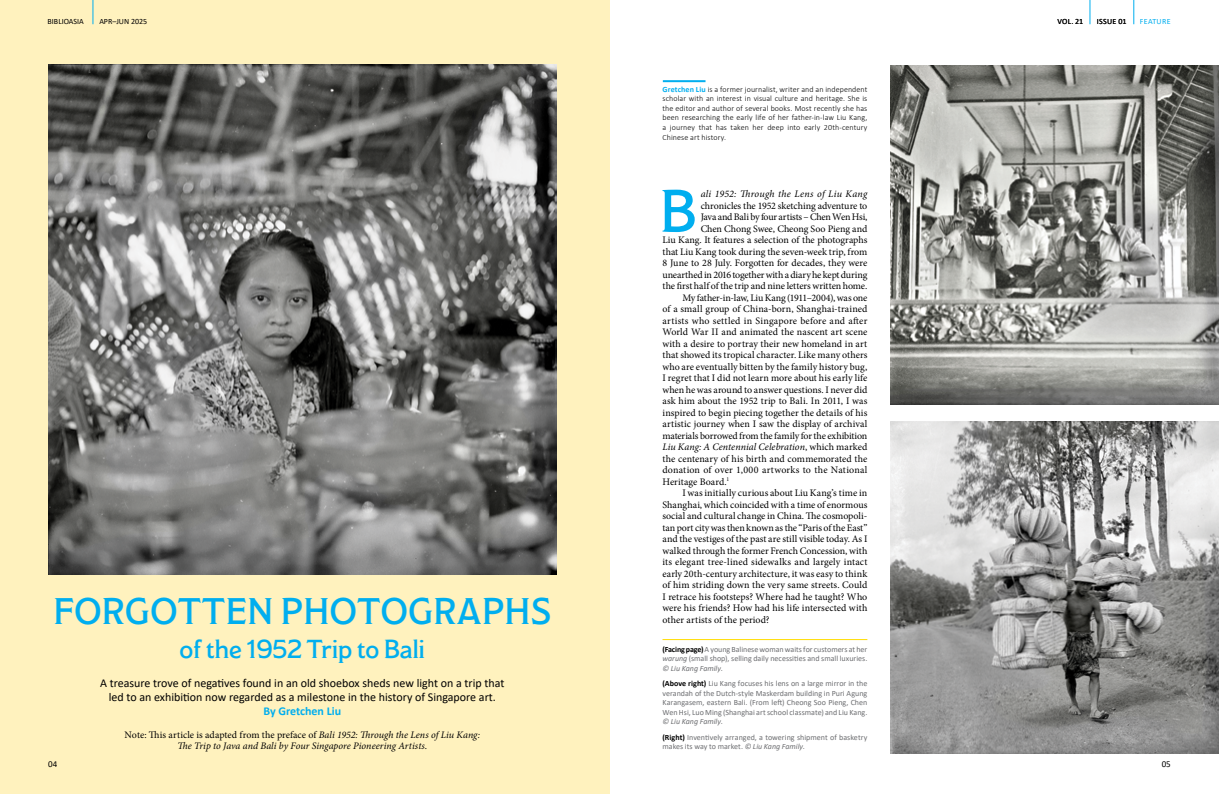
<style>
.page{position:relative;width:1219px;height:794px;background:#fff}
.page>*{position:absolute;margin:0;border:0;box-sizing:border-box;transform-origin:0 0}
.t1{font:300 59.3px "Modesto Text";color:#00aeef}
.t2{font:300 37px "Modesto Text";letter-spacing:.02em;color:#00aeef}
.t3{font:300 26px "Modesto Text";color:#00aeef}
.t4{font:12px/14px "Calibri";color:#000;text-align:center}
.t5{font:700 12px "Calibri";color:#00aeef}
.t6{font:10px "Minion Pro";color:#000}
.t7{font:italic 10px/11.5px "Minion Pro";letter-spacing:.005em;color:#000;text-align:center}
.t8{font:10px "Minion Pro";letter-spacing:.02em;color:#000}
.t9{font:10px "Minion Pro";letter-spacing:-.02em;color:#000}
.t10{font:italic 10px "Minion Pro";letter-spacing:.025em;color:#000}
.t11{font:9px "Calibri";color:#000}
.t12{font:8px/9.6px "Calibri";color:#6d6e71;text-align:justify}
.t13{font:300 8px/9.6px "Calibri";letter-spacing:.01em;color:#000;text-align:justify}
.t14{font:8px "Calibri";color:#000}
.t15{font:8px "Calibri";letter-spacing:.04em;color:#00aeef}
.s1{font-style:normal}
.s2{font-weight:700;color:#00aeef}
.s3{font-weight:700;color:#000}
.s4{font-style:italic}
</style>
<div class="page">
<div style="left:0;top:0;width:609px;height:794px;background:#fff2be"></div>
<img style="left:890px;top:66px;width:329px;height:338px">
<hr style="left:662px;top:639px;width:205px;height:1px;background:#fd0">
<img style="left:890px;top:421px;width:329px;height:332px">
<hr style="left:663px;top:80px;width:42px;height:2px;background:#00aeef">
<svg style="left:93px;top:0;width:1px;height:24px"></svg>
<svg style="left:1090px;top:0;width:1px;height:24px"></svg>
<svg style="left:1133px;top:0;width:1px;height:24px"></svg>
<img style="left:48px;top:65px;width:508px;height:509px">
<p class="t14" style="left:99px;top:16px;width:49px">APR–JUN 2025</p>
<p class="t14" style="left:1057px;top:16px;width:27px">VOL. 21</p>
<p class="t14" style="left:1097px;top:16px;width:31px">ISSUE 01</p>
<p class="t14" style="left:48px;top:16px;width:38px">BIBLIOASIA</p>
<p class="t15" style="left:1140px;top:16px;width:32px">FEATURE</p>
<h2 class="t2" style="left:54px;top:592px;width:499px">FORGOTTEN PHOTOGRAPHS</h2>
<h3 class="t3" style="left:180px;top:635px;width:247px">of the 1952 Trip to Bali</h3>
<p class="t4" style="left:100px;top:675px;width:406px">A treasure trove of negatives found in an old shoebox sheds new light on a trip that led to an exhibition now regarded as a milestone in the history of Singapore art.</p>
<p class="t5" style="left:263px;top:702px;width:79px">By Gretchen Liu</p>
<p class="t7" style="left:125px;top:729px;width:357px"><span class="s1">Note: This article is adapted from the preface of</span> Bali 1952: Through the Lens of Liu Kang:<br>The Trip to Java and Bali by Four Singapore Pioneering Artists<span class="s1">.</span></p>
<p class="t13" style="left:662px;top:84px;width:206px"><span class="s2">Gretchen Liu</span> is a former journalist, writer and an independent scholar with an interest in visual culture and heritage. She is the editor and author of several books. Most recently she has been researching the early life of her father-in-law Liu Kang, a journey that has taken her deep into early 20th-century Chinese art history.</p>
<h1 class="t1" style="left:660px;top:180px;width:38px">B</h1>
<p class="t10" style="left:701px;top:187px;width:168px">ali 1952: Through the Lens of Liu Kang</p>
<p class="t6" style="left:701px;top:199px;width:168px">chronicles the 1952 sketching adventure to</p>
<p class="t9" style="left:701px;top:210px;width:168px">Java and Bali by four artists – Chen Wen Hsi,</p>
<p class="t6" style="left:701px;top:222px;width:168px">Chen Chong Swee, Cheong Soo Pieng and</p>
<p class="t6" style="left:662px;top:233px;width:206px">Liu Kang. It features a selection of the photographs</p>
<p class="t6" style="left:662px;top:245px;width:206px">that Liu Kang took during the seven-week trip, from</p>
<p class="t6" style="left:662px;top:256px;width:206px">8 June to 28 July. Forgotten for decades, they were</p>
<p class="t6" style="left:662px;top:268px;width:206px">unearthed in 2016 together with a diary he kept during</p>
<p class="t6" style="left:662px;top:279px;width:206px">the first half of the trip and nine letters written home.</p>
<p class="t6" style="left:682px;top:291px;width:187px">My father-in-law, Liu Kang (1911–2004), was one</p>
<p class="t6" style="left:662px;top:302px;width:206px">of a small group of China-born, Shanghai-trained</p>
<p class="t8" style="left:662px;top:314px;width:206px">artists who settled in Singapore before and after</p>
<p class="t6" style="left:662px;top:325px;width:206px">World War II and animated the nascent art scene</p>
<p class="t6" style="left:662px;top:337px;width:206px">with a desire to portray their new homeland in art</p>
<p class="t6" style="left:662px;top:348px;width:206px">that showed its tropical character. Like many others</p>
<p class="t6" style="left:662px;top:360px;width:206px">who are eventually bitten by the family history bug,</p>
<p class="t6" style="left:662px;top:371px;width:206px">I regret that I did not learn more about his early life</p>
<p class="t6" style="left:662px;top:383px;width:206px">when he was around to answer questions. I never did</p>
<p class="t6" style="left:662px;top:394px;width:206px">ask him about the 1952 trip to Bali. In 2011, I was</p>
<p class="t6" style="left:662px;top:406px;width:206px">inspired to begin piecing together the details of his</p>
<p class="t6" style="left:662px;top:417px;width:206px">artistic journey when I saw the display of archival</p>
<p class="t6" style="left:662px;top:429px;width:206px">materials borrowed from the family for the exhibition</p>
<p class="t7" style="left:662px;top:441px;width:206px">Liu Kang: A Centennial Celebration<span class="s1">, which marked</span></p>
<p class="t6" style="left:662px;top:452px;width:206px">the centenary of his birth and commemorated the</p>
<p class="t6" style="left:662px;top:463px;width:206px">donation of over 1,000 artworks to the National</p>
<p class="t6" style="left:662px;top:475px;width:68px">Heritage Board.<sup>1</sup></p>
<p class="t6" style="left:682px;top:486px;width:187px">I was initially curious about Liu Kang’s time in</p>
<p class="t6" style="left:662px;top:498px;width:206px">Shanghai, which coincided with a time of enormous</p>
<p class="t6" style="left:662px;top:509px;width:206px">social and cultural change in China. The cosmopoli-</p>
<p class="t6" style="left:662px;top:521px;width:206px">tan port city was then known as the “Paris of the East”</p>
<p class="t6" style="left:662px;top:532px;width:206px">and the vestiges of the past are still visible today. As I</p>
<p class="t6" style="left:662px;top:544px;width:206px">walked through the former French Concession, with</p>
<p class="t6" style="left:662px;top:555px;width:206px">its elegant tree-lined sidewalks and largely intact</p>
<p class="t6" style="left:662px;top:567px;width:206px">early 20th-century architecture, it was easy to think</p>
<p class="t6" style="left:662px;top:578px;width:206px">of him striding down the very same streets. Could</p>
<p class="t6" style="left:662px;top:590px;width:206px">I retrace his footsteps? Where had he taught? Who</p>
<p class="t6" style="left:662px;top:601px;width:206px">were his friends? How had his life intersected with</p>
<p class="t6" style="left:662px;top:613px;width:109px">other artists of the period?</p>
<p class="t12" style="left:662px;top:644px;width:206px"><span class="s3">(Facing page)</span>A young Balinese woman waits for customers at her <span class="s4">warung</span> (small shop), selling daily necessities and small luxuries. <span class="s4">© Liu Kang Family</span>.</p>
<p class="t12" style="left:662px;top:678px;width:206px"><span class="s3">(Above right)</span> Liu Kang focuses his lens on a large mirror in the verandah of the Dutch-style Maskerdam building in Puri Agung Karangasem, eastern Bali. (From left) Cheong Soo Pieng, Chen Wen Hsi, Luo Ming (Shanghai art school classmate) and Liu Kang. <span class="s4">© Liu Kang Family</span>.</p>
<p class="t12" style="left:662px;top:732px;width:206px"><span class="s3">(Right)</span> Inventively arranged, a towering shipment of basketry makes its way to market. <span class="s4">© Liu Kang Family</span>.</p>
<p class="t11" style="left:48px;top:757px;width:11px">04</p>
<p class="t11" style="left:1162px;top:757px;width:11px">05</p>
</div>
